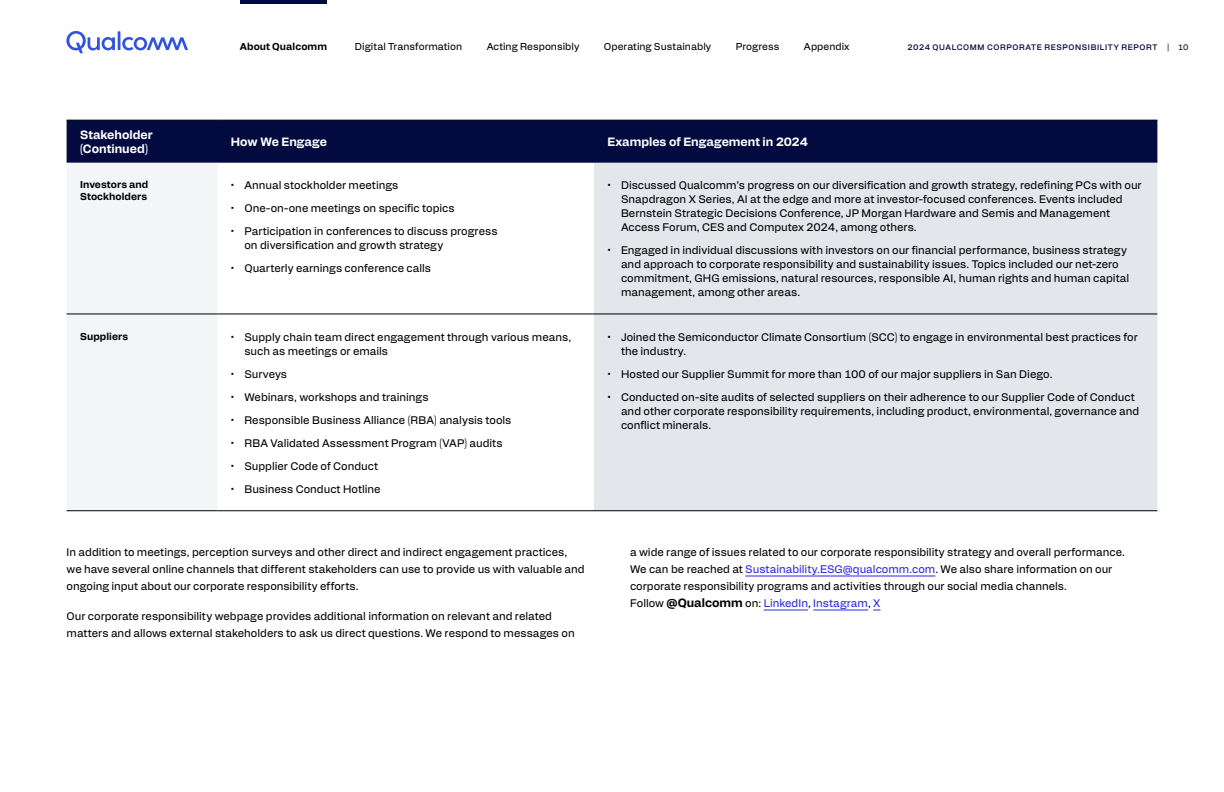
<style>
.page{position:relative;width:1224px;height:792px;background:#fff}
.page>*{position:absolute;margin:0;border:0;box-sizing:border-box;transform-origin:0 0}
.t1{font:700 12px/14.4px "Alfabet";color:#fff}
.Body_text{font:11px/14px "Alfabet";color:#000}
.t2{font:10px "Alfabet";letter-spacing:.005em;color:#000}
.t3{font:700 10px/12px "Alfabet";letter-spacing:.01em;color:#000}
.t4{font:500 8px "Alfabet";letter-spacing:.075em;color:#030a40}
.t5{font:8px "Alfabet";color:#030a40}
.t6{font:700 8px "Alfabet";color:#030a40}
.s1{color:#2929e0}
.s2{font-weight:700;font-size:12px}
</style>
<div class="page">
<div style="left:67px;top:121px;width:1090px;height:41px;background:#030a40"></div>
<div style="left:67px;top:163px;width:150px;height:348px;background:#f4f5f7"></div>
<div style="left:594px;top:163px;width:563px;height:348px;background:#e3e6eb"></div>
<hr style="left:67px;top:314px;width:150px;height:1px;background:#000">
<hr style="left:217px;top:314px;width:377px;height:1px;background:#000">
<hr style="left:594px;top:314px;width:563px;height:1px;background:#000">
<hr style="left:67px;top:511px;width:150px;height:1px;background:#000">
<hr style="left:217px;top:511px;width:377px;height:1px;background:#000">
<hr style="left:594px;top:511px;width:563px;height:1px;background:#000">
<hr style="left:67px;top:120px;width:150px;height:1px;background:#000">
<hr style="left:217px;top:120px;width:377px;height:1px;background:#000">
<hr style="left:594px;top:120px;width:563px;height:1px;background:#000">
<hr style="left:67px;top:162px;width:150px;height:1px;background:#030a40">
<hr style="left:217px;top:162px;width:377px;height:1px;background:#030a40">
<hr style="left:594px;top:162px;width:563px;height:1px;background:#030a40">
<hr style="left:745px;top:576px;width:190px;height:1px;background:#2929e0">
<hr style="left:764px;top:610px;width:44px;height:1px;background:#2929e0">
<hr style="left:813px;top:610px;width:55px;height:1px;background:#2929e0">
<svg style="left:66px;top:31px;width:122px;height:22px"></svg>
<hr style="left:240px;top:0;width:87px;height:4px;background:#030a40">
<p class="t3" style="left:240px;top:40px;width:89px">About Qualcomm</p>
<p class="t2" style="left:355px;top:39px;width:109px">Digital Transformation</p>
<p class="t2" style="left:487px;top:39px;width:94px">Acting Responsibly</p>
<p class="t2" style="left:604px;top:39px;width:109px">Operating Sustainably</p>
<p class="t2" style="left:736px;top:39px;width:45px">Progress</p>
<p class="t2" style="left:804px;top:39px;width:47px">Appendix</p>
<p class="t4" style="left:907px;top:41px;width:251px">2024 QUALCOMM CORPORATE RESPONSIBILITY REPORT</p>
<p class="t5" style="left:1178px;top:41px;width:12px">10</p>
<p class="t6" style="left:1167px;top:41px;width:4px">|</p>
<h1 class="t1" style="left:80px;top:126px;width:74px">Stakeholder (Continued)</h1>
<h1 class="t1" style="left:231px;top:134px;width:98px">How We Engage</h1>
<h1 class="t1" style="left:608px;top:134px;width:202px">Examples of Engagement in 2024</h1>
<h1 class="t3" style="left:80px;top:178px;width:70px">Investors and<br>Stockholders</h1>
<p class="Body_text" style="left:231px;top:177px;width:169px">• Annual stockholder meetings</p>
<p class="Body_text" style="left:231px;top:200px;width:225px">• One-on-one meetings on specific topics</p>
<p class="Body_text" style="left:244px;top:223px;width:255px;text-indent:-14px">• Participation in conferences to discuss progress on diversification and growth strategy</p>
<p class="Body_text" style="left:231px;top:260px;width:202px">• Quarterly earnings conference calls</p>
<p class="Body_text" style="left:621px;top:177px;width:522px;text-indent:-14px">• Discussed Qualcomm’s progress on our diversification and growth strategy, redefining PCs with our Snapdragon X Series, AI at the edge and more at investor-focused conferences. Events included Bernstein Strategic Decisions Conference, JP Morgan Hardware and Semis and Management Access Forum, CES and Computex 2024, among others.</p>
<p class="Body_text" style="left:621px;top:242px;width:510px;text-indent:-14px">• Engaged in individual discussions with investors on our financial performance, business strategy and approach to corporate responsibility and sustainability issues. Topics included our net-zero commitment, GHG emissions, natural resources, responsible AI, human rights and human capital management, among other areas.</p>
<h1 class="t3" style="left:80px;top:330px;width:49px">Suppliers</h1>
<p class="Body_text" style="left:244px;top:329px;width:328px;text-indent:-14px">• Supply chain team direct engagement through various means, such as meetings or emails</p>
<p class="Body_text" style="left:231px;top:366px;width:58px">• Surveys</p>
<p class="Body_text" style="left:231px;top:389px;width:199px">• Webinars, workshops and trainings</p>
<p class="Body_text" style="left:231px;top:412px;width:282px">• Responsible Business Alliance (RBA) analysis tools</p>
<p class="Body_text" style="left:231px;top:435px;width:273px">• RBA Validated Assessment Program (VAP) audits</p>
<p class="Body_text" style="left:231px;top:458px;width:149px">• Supplier Code of Conduct</p>
<p class="Body_text" style="left:231px;top:481px;width:151px">• Business Conduct Hotline</p>
<p class="Body_text" style="left:67px;top:543px;width:520px;line-height:17px">In addition to meetings, perception surveys and other direct and indirect engagement practices, we have several online channels that different stakeholders can use to provide us with valuable and ongoing input about our corporate responsibility efforts.</p>
<p class="Body_text" style="left:67px;top:607px;width:510px;line-height:17px">Our corporate responsibility webpage provides additional information on relevant and related matters and allows external stakeholders to ask us direct questions. We respond to messages on</p>
<p class="Body_text" style="left:621px;top:329px;width:518px;text-indent:-14px">• Joined the Semiconductor Climate Consortium (SCC) to engage in environmental best practices for the industry.</p>
<p class="Body_text" style="left:608px;top:366px;width:447px">• Hosted our Supplier Summit for more than 100 of our major suppliers in San Diego.</p>
<p class="Body_text" style="left:621px;top:389px;width:520px;text-indent:-14px">• Conducted on-site audits of selected suppliers on their adherence to our Supplier Code of Conduct and other corporate responsibility requirements, including product, environmental, governance and conflict minerals.</p>
<p class="Body_text" style="left:630px;top:543px;width:497px;line-height:17px">a wide range of issues related to our corporate responsibility strategy and overall performance.<br>We can be reached at <span class="s1">Sustainability.ESG@qualcomm.com</span>. We also share information on our corporate responsibility programs and activities through our social media channels.<br>Follow <span class="s2">@Qualcomm</span> on: <span class="s1">LinkedIn</span>, <span class="s1">Instagram</span>, <span class="s1">X</span></p>
</div>
